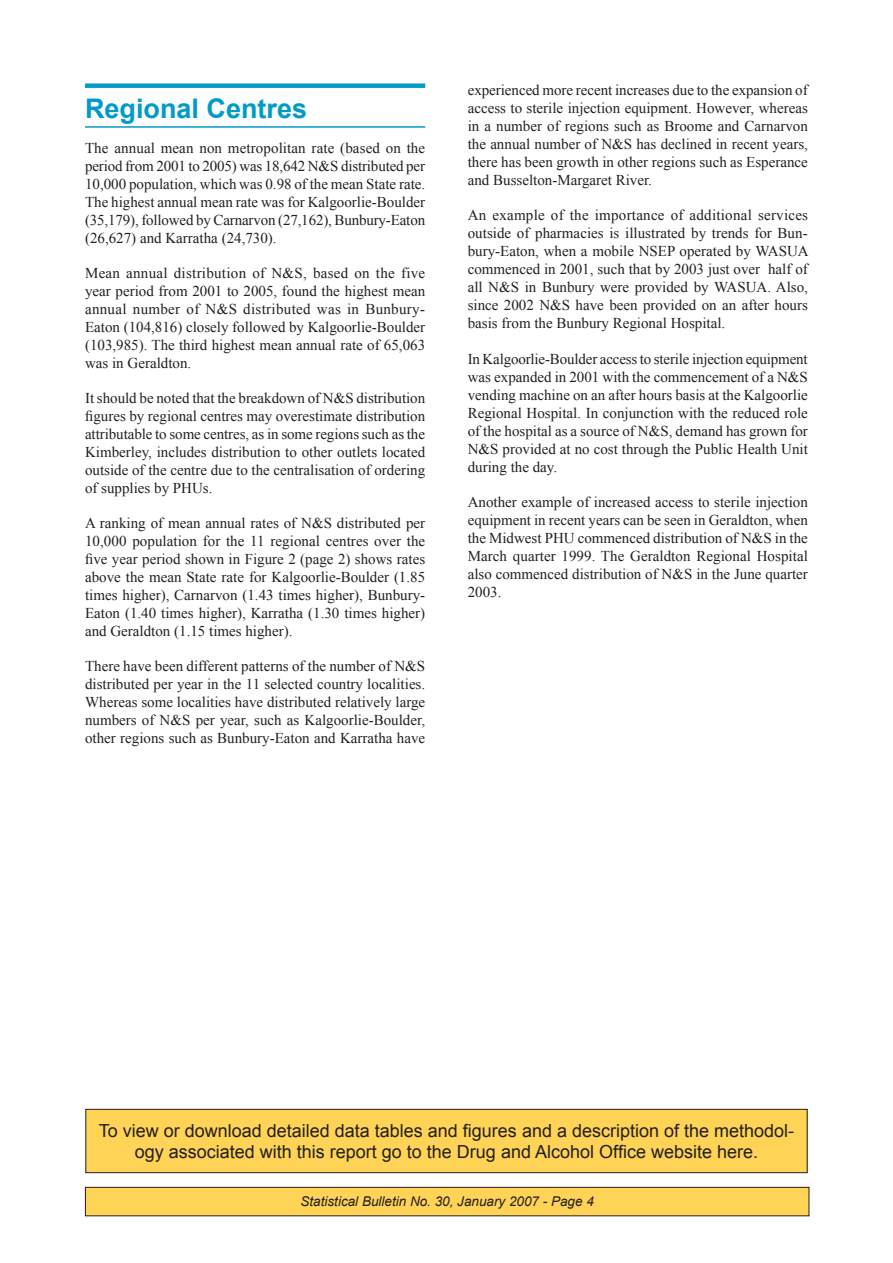
<style>
.page{position:relative;width:893px;height:1263px;background:#fff}
.page>*{position:absolute;margin:0;border:0;box-sizing:border-box;transform-origin:0 0}
.t1{font:700 27px "Arial";color:#009bc8}
.t2{font:18px/21.6px "Arial";color:#231f20;text-align:center}
.t3{font:15px/18px "Times New Roman";color:#231f20;text-align:justify}
.t4{font:italic 13.5px "Arial";color:#231f20}
</style>
<div class="page">
<div style="left:85px;top:1187px;width:724px;height:29px;background:#fed356"></div>
<div style="left:85px;top:1187px;width:724px;height:29px;border:1px solid #231f20"></div>
<div style="left:86px;top:1109px;width:721px;height:64px;background:#fed356"></div>
<div style="left:85px;top:1109px;width:722px;height:64px;border:1px solid #231f20"></div>
<div style="left:85px;top:83px;width:340px;height:5px;background:#009bc8"></div>
<hr style="left:85px;top:126px;width:340px;height:2px;background:#009bc8">
<h1 class="t1" style="left:85px;top:90px;width:224px">Regional Centres</h1>
<p class="t3" style="left:85px;top:138px;width:342px">The annual mean non metropolitan rate (based on the period from 2001 to 2005) was 18,642 N&amp;S distributed per 10,000 population, which was 0.98 of the mean State rate.<br>The highest annual mean rate was for Kalgoorlie-Boulder (35,179), followed by Carnarvon (27,162), Bunbury-Eaton (26,627) and Karratha (24,730).</p>
<p class="t3" style="left:85px;top:263px;width:342px">Mean annual distribution of N&amp;S, based on the five year period from 2001 to 2005, found the highest mean annual number of N&amp;S distributed was in Bunbury-Eaton (104,816) closely followed by Kalgoorlie-Boulder (103,985). The third highest mean annual rate of 65,063 was in Geraldton.</p>
<p class="t3" style="left:85px;top:388px;width:342px">It should be noted that the breakdown of N&amp;S distribution figures by regional centres may overestimate distribution attributable to some centres, as in some regions such as the Kimberley, includes distribution to other outlets located outside of the centre due to the centralisation of ordering of supplies by PHUs.</p>
<p class="t3" style="left:85px;top:513px;width:342px">A ranking of mean annual rates of N&amp;S distributed per 10,000 population for the 11 regional centres over the five year period shown in Figure 2 (page 2) shows rates above the mean State rate for Kalgoorlie-Boulder (1.85 times higher), Carnarvon (1.43 times higher), Bunbury-Eaton (1.40 times higher), Karratha (1.30 times higher) and Geraldton (1.15 times higher).</p>
<p class="t3" style="left:85px;top:656px;width:342px">There have been different patterns of the number of N&amp;S distributed per year in the 11 selected country localities.<br>Whereas some localities have distributed relatively large numbers of N&amp;S per year, such as Kalgoorlie-Boulder, other regions such as Bunbury-Eaton and Karratha have</p>
<p class="t3" style="left:468px;top:81px;width:342px">experienced more recent increases due to the expansion of access to sterile injection equipment. However, whereas in a number of regions such as Broome and Carnarvon the annual number of N&amp;S has declined in recent years, there has been growth in other regions such as Esperance and Busselton-Margaret River.</p>
<p class="t3" style="left:468px;top:206px;width:342px">An example of the importance of additional services outside of pharmacies is illustrated by trends for Bun&shy;bury-Eaton, when a mobile NSEP operated by WASUA commenced in 2001, such that by 2003 just over half of all N&amp;S in Bunbury were provided by WASUA. Also, since 2002 N&amp;S have been provided on an after hours basis from the Bunbury Regional Hospital.</p>
<p class="t3" style="left:468px;top:349px;width:342px">In Kalgoorlie-Boulder access to sterile injection equipment was expanded in 2001 with the commencement of a N&amp;S vending machine on an after hours basis at the Kalgoorlie Regional Hospital. In conjunction with the reduced role of the hospital as a source of N&amp;S, demand has grown for N&amp;S provided at no cost through the Public Health Unit during the day.</p>
<p class="t3" style="left:468px;top:492px;width:342px">Another example of increased access to sterile injection equipment in recent years can be seen in Geraldton, when the Midwest PHU commenced distribution of N&amp;S in the March quarter 1999. The Geraldton Regional Hospital also commenced distribution of N&amp;S in the June quarter 2003.</p>
<p class="t2" style="left:99px;top:1120px;width:697px">To view or download detailed data tables and figures and a description of the methodol&shy;ogy associated with this report go to the Drug and Alcohol Office website here.</p>
<p class="t4" style="left:300px;top:1193px;width:284px">Statistical Bulletin No. 30, January 2007 - Page</p>
</div>
